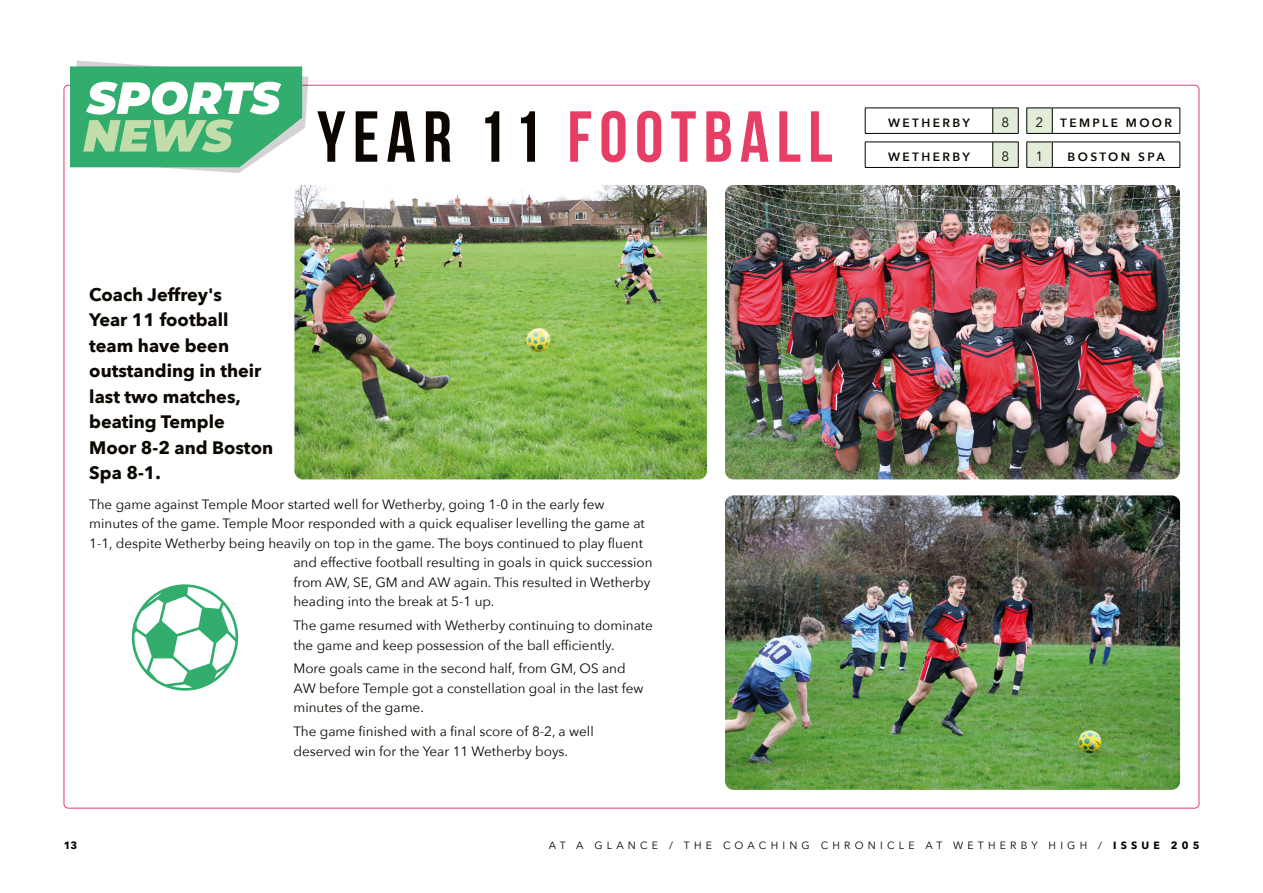
<style>
.page{position:relative;width:1263px;height:893px;background:#fff}
.page>*{position:absolute;margin:0;border:0;box-sizing:border-box;transform-origin:0 0}
.t1{font:700 72px "Bebas Neue";letter-spacing:.1em;color:#e73e66}
.t2{font:700 18px/25.5px "Avenir Next";color:#0b0700}
.t3{font:13.5px/19.5px "Avenir Next";color:#0b0700}
.t4{font:600 12px "Avenir Next";letter-spacing:.2em;color:#0b0700}
.t5{font:10.5px "Avenir Next";letter-spacing:.4em;color:#000}
.t6{font:700 10.5px "Avenir Next";color:#000}
.s1{color:#0b0700}
.s2{font-weight:400;font-size:13.5px}
.s3{font-weight:700}
</style>
<div class="page">
<svg style="left:132px;top:584px;width:106px;height:107px"></svg>
<img style="left:725px;top:185px;width:455px;height:294px">
<img style="left:294px;top:185px;width:413px;height:294px">
<img style="left:725px;top:495px;width:455px;height:295px">
<svg style="left:70px;top:61px;width:239px;height:112px"></svg>
<hr style="left:865px;top:108px;width:128px;height:1px;background:#000">
<svg style="left:865px;top:108px;width:1px;height:25px"></svg>
<hr style="left:1052px;top:108px;width:128px;height:1px;background:#000">
<svg style="left:1179px;top:108px;width:1px;height:25px"></svg>
<hr style="left:865px;top:133px;width:128px;height:1px;background:#000">
<hr style="left:1052px;top:133px;width:128px;height:1px;background:#000">
<hr style="left:865px;top:142px;width:128px;height:1px;background:#000">
<svg style="left:865px;top:142px;width:1px;height:25px"></svg>
<hr style="left:1052px;top:142px;width:128px;height:1px;background:#000">
<svg style="left:1179px;top:142px;width:1px;height:25px"></svg>
<hr style="left:865px;top:167px;width:128px;height:1px;background:#000">
<svg style="left:992px;top:108px;width:61px;height:60px"></svg>
<hr style="left:1052px;top:167px;width:128px;height:1px;background:#000">
<h1 class="t1" style="left:317px;top:97px;width:517px"><span class="s1">YEAR 11</span> FOOTBALL</h1>
<h2 class="t2" style="left:89px;top:282px;width:185px">Coach Jeffrey's<br>Year 11 football team have been outstanding in their last two matches, beating Temple<br>Moor 8-2 and Boston<br>Spa 8-1.</h2>
<p class="t3" style="left:89px;top:494px;width:517px">The game against Temple Moor started well for Wetherby, going 1-0 in the early few</p>
<p class="t3" style="left:89px;top:513px;width:557px">minutes of the game. Temple Moor responded with a quick equaliser levelling the game at</p>
<p class="t3" style="left:89px;top:533px;width:555px">1-1, despite Wetherby being heavily on top in the game. The boys continued to play fluent</p>
<p class="t3" style="left:293px;top:552px;width:361px">and effective football resulting in goals in quick succession</p>
<p class="t3" style="left:293px;top:572px;width:358px">from AW, SE, GM and AW again. This resulted in Wetherby</p>
<p class="t3" style="left:293px;top:591px;width:202px">heading into the break at 5-1 up.</p>
<p class="t3" style="left:293px;top:615px;width:361px">The game resumed with Wetherby continuing to dominate the game and keep possession of the ball efficiently.</p>
<p class="t3" style="left:293px;top:658px;width:352px">More goals came in the second half, from GM, OS and<br>AW before Temple got a constellation goal in the last few minutes of the game.</p>
<p class="t3" style="left:293px;top:721px;width:302px">The game finished with a final score of 8-2, a well deserved win for the Year 11 Wetherby boys.</p>
<p class="t4" style="left:888px;top:112px;width:83px">WETHERBY</p>
<p class="t3" style="left:1001px;top:112px;width:9px">8</p>
<p class="t4" style="left:1036px;top:112px;width:138px"><span class="s2">2</span> TEMPLE MOOR</p>
<p class="t4" style="left:888px;top:146px;width:83px">WETHERBY</p>
<p class="t3" style="left:1001px;top:146px;width:9px">8</p>
<p class="t3" style="left:1036px;top:146px;width:9px">1</p>
<p class="t4" style="left:1067px;top:146px;width:99px">BOSTON SPA</p>
<p class="t6" style="left:64px;top:836px;width:15px">13</p>
<p class="t5" style="left:549px;top:836px;width:652px">AT A GLANCE / THE COACHING CHRONICLE AT WETHERBY HIGH / <span class="s3">ISSUE 205</span></p>
</div>
